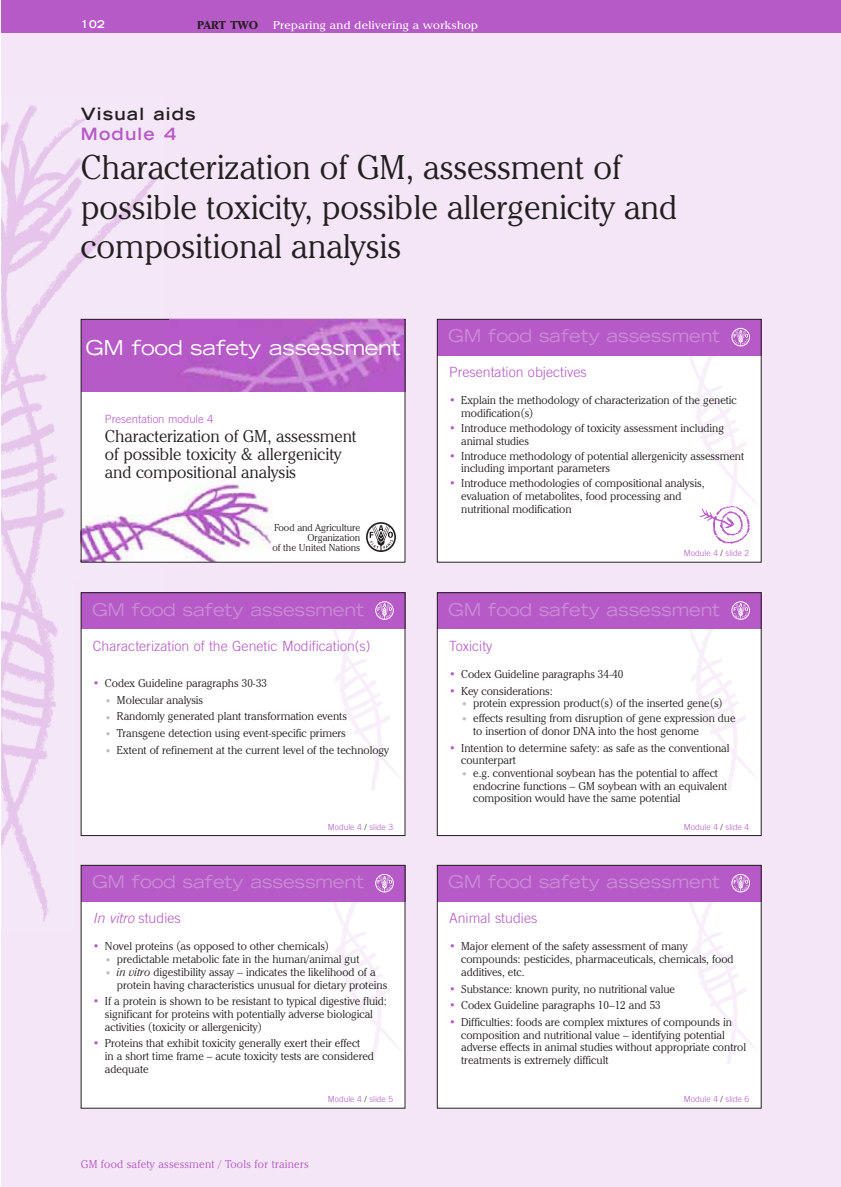
<style>
.page{position:relative;width:841px;height:1187px;background:#fff}
.page>*{position:absolute;margin:0;border:0;box-sizing:border-box;transform-origin:0 0}
.t1{font:300 33.9px/39.5px "Cheltenham IT Cby BT";color:#231f20}
.t2{font:expanded 20.4px "Trade Gothic LH";letter-spacing:-.015em;color:#fff}
.t3{font:expanded 17.7px "Trade Gothic LH";letter-spacing:-.015em;color:#cb8bd7}
.t4{font:300 16.95px/18.3px "Cheltenham IT Cby BT";color:#231f20}
.t5{font:700 expanded 16.95px "Trade Gothic LH";letter-spacing:.07em;color:#231f20}
.t6{font:700 expanded 16.95px "Trade Gothic LH";letter-spacing:.07em;color:#b55ac6}
.t7{font:300 14.1px "Trade Gothic";color:#b55ac6}
.t8{font:italic 300 14.1px "Trade Gothic";color:#b55ac6}
.t9{font:300 11.25px/12.8px "Cheltenham IT Cby BT";color:#231f20}
.t10{font:300 11.25px "Cheltenham IT Cby BT";letter-spacing:.025em;color:#b55ac6}
.t11{font:11.25px "Cheltenham IT Cby BT";letter-spacing:.025em;color:#fff;scale:1.04 1}
.t12{font:300 11.25px "Trade Gothic";color:#b55ac6}
.t13{font:700 11.25px "Cheltenham IT Cby BT";letter-spacing:.03em;color:#231f20;scale:1.04 1}
.t14{font:700 expanded 10.65px "Trade Gothic LH";color:#fff}
.t15{font:300 9.9px/9.9px "Cheltenham IT Cby BT";color:#231f20;text-align:right}
.t16{font:300 8.4px "Trade Gothic";color:#b55ac6}
.s1{color:#b55ac6}
.s2{color:#bcbec0}
.s3{color:#bbbdc0}
.s4{color:#231f20}
.s5{font-style:normal}
.s6{font-style:italic}
</style>
<div class="page">
<div style="left:1px;top:0;width:839px;height:1186px;background:#f4e6f6"></div>
<div style="left:1px;top:0;width:839px;height:32px;background:#b55ac6"></div>
<img style="left:1px;top:105px;width:163px;height:475px">
<img style="left:1px;top:580px;width:57px;height:342px">
<div style="left:81px;top:319px;width:324px;height:243px;background:#fff"></div>
<img style="left:83px;top:480px;width:189px;height:80px">
<div style="left:81px;top:319px;width:324px;height:72px;background:#b55ac6"></div>
<svg style="left:366px;top:522px;width:30px;height:30px"></svg>
<img style="left:183px;top:320px;width:220px;height:71px">
<div style="left:437px;top:319px;width:324px;height:243px;background:#fff"></div>
<img style="left:660px;top:355px;width:99px;height:151px">
<div style="left:437px;top:319px;width:324px;height:36px;background:#b55ac6"></div>
<svg style="left:731px;top:328px;width:19px;height:18px"></svg>
<div style="left:437px;top:319px;width:324px;height:243px;border:1px solid #231f20"></div>
<svg style="left:699px;top:506px;width:51px;height:37px"></svg>
<div style="left:81px;top:592px;width:324px;height:243px;background:#fff"></div>
<img style="left:304px;top:628px;width:99px;height:162px">
<div style="left:81px;top:592px;width:324px;height:36px;background:#b55ac6"></div>
<svg style="left:375px;top:601px;width:19px;height:18px"></svg>
<div style="left:437px;top:592px;width:324px;height:243px;background:#fff"></div>
<img style="left:660px;top:628px;width:99px;height:162px">
<div style="left:437px;top:592px;width:324px;height:36px;background:#b55ac6"></div>
<svg style="left:731px;top:601px;width:19px;height:18px"></svg>
<div style="left:437px;top:592px;width:324px;height:243px;border:1px solid #231f20"></div>
<div style="left:81px;top:864px;width:324px;height:243px;background:#fff"></div>
<img style="left:304px;top:900px;width:99px;height:162px">
<div style="left:81px;top:864px;width:324px;height:36px;background:#b55ac6"></div>
<svg style="left:375px;top:873px;width:19px;height:19px"></svg>
<div style="left:437px;top:864px;width:324px;height:243px;background:#fff"></div>
<img style="left:660px;top:900px;width:99px;height:162px">
<div style="left:437px;top:864px;width:324px;height:36px;background:#b55ac6"></div>
<svg style="left:731px;top:873px;width:19px;height:19px"></svg>
<div style="left:437px;top:864px;width:324px;height:243px;border:1px solid #231f20"></div>
<p class="t14" style="left:81px;top:20px;width:25px">102</p>
<p class="t13" style="left:197px;top:20px;width:60px">PART TWO</p>
<p class="t11" style="left:273px;top:21px;width:198px">Preparing and delivering a workshop</p>
<h3 class="t5" style="left:81px;top:107px;width:116px">Visual aids</h3>
<h3 class="t6" style="left:81px;top:127px;width:97px">Module 4</h3>
<h1 class="t1" style="left:81px;top:150px;width:597px">Characterization of GM, assessment of possible toxicity, possible allergenicity and compositional analysis</h1>
<h2 class="t2" style="left:85px;top:340px;width:317px">GM food safety assessment</h2>
<p class="t12" style="left:105px;top:415px;width:110px">Presentation module 4</p>
<h3 class="t4" style="left:105px;top:427px;width:253px">Characterization of GM, assessment of possible toxicity &amp; allergenicity and compositional analysis</h3>
<p class="t15" style="left:272px;top:523px;width:89px">Food and Agriculture<br>Organization<br>of the United Nations</p>
<h3 class="t3" style="left:92px;top:602px;width:273px">GM food safety assessment</h3>
<p class="t7" style="left:93px;top:640px;width:279px">Characterization of the Genetic Modification(s)</p>
<p class="t9" style="left:93px;top:677px;width:176px"><span class="s1">•</span> Codex Guideline paragraphs 30-33</p>
<p class="t9" style="left:105px;top:694px;width:100px"><span class="s2">•</span> Molecular analysis</p>
<p class="t9" style="left:105px;top:710px;width:243px"><span class="s3">•</span> Randomly generated plant transformation events</p>
<p class="t9" style="left:105px;top:727px;width:242px"><span class="s3">•</span> Transgene detection using event-specific primers</p>
<p class="t9" style="left:105px;top:744px;width:285px"><span class="s3">•</span> Extent of refinement at the current level of the technology</p>
<p class="t16" style="left:328px;top:823px;width:67px">Module 4 <span class="s4">/</span> slide 3</p>
<h3 class="t3" style="left:92px;top:875px;width:273px">GM food safety assessment</h3>
<p class="t8" style="left:93px;top:912px;width:89px">In vitro<span class="s5">studies</span></p>
<p class="t9" style="left:93px;top:940px;width:238px"><span class="s1">•</span> Novel proteins (as opposed to other chemicals)</p>
<p class="t9" style="left:105px;top:953px;width:256px"><span class="s3">•</span> predictable metabolic fate in the human/animal gut</p>
<p class="t9" style="left:117px;top:966px;width:272px;text-indent:-12px"><span class="s3">•</span> <span class="s6">in vitro</span> digestibility assay – indicates the likelihood of a protein having characteristics unusual for dietary proteins</p>
<p class="t9" style="left:105px;top:995px;width:283px;text-indent:-12px"><span class="s1">•</span> If a protein is shown to be resistant to typical digestive fluid: significant for proteins with potentially adverse biological activities (toxicity or allergenicity)</p>
<p class="t9" style="left:105px;top:1037px;width:270px;text-indent:-12px"><span class="s1">•</span> Proteins that exhibit toxicity generally exert their effect<br>in a short time frame – acute toxicity tests are considered adequate</p>
<p class="t16" style="left:328px;top:1096px;width:67px">Module 4 <span class="s4">/</span> slide 5</p>
<p class="t10" style="left:81px;top:1159px;width:229px">GM food safety assessment / Tools for trainers</p>
<h3 class="t3" style="left:448px;top:329px;width:273px">GM food safety assessment</h3>
<p class="t7" style="left:449px;top:367px;width:139px">Presentation objectives</p>
<p class="t9" style="left:461px;top:395px;width:277px;text-indent:-12px"><span class="s1">•</span> Explain the methodology of characterization of the genetic modification(s)</p>
<p class="t9" style="left:461px;top:422px;width:264px;text-indent:-12px"><span class="s1">•</span> Introduce methodology of toxicity assessment including animal studies</p>
<p class="t9" style="left:461px;top:450px;width:284px;text-indent:-12px"><span class="s1">•</span> Introduce methodology of potential allergenicity assessment including important parameters</p>
<p class="t9" style="left:461px;top:477px;width:245px;text-indent:-12px"><span class="s1">•</span> Introduce methodologies of compositional analysis, evaluation of metabolites, food processing and nutritional modification</p>
<p class="t16" style="left:683px;top:550px;width:67px">Module 4 <span class="s4">/</span> slide 2</p>
<h3 class="t3" style="left:448px;top:602px;width:273px">GM food safety assessment</h3>
<p class="t7" style="left:449px;top:640px;width:45px">Toxicity</p>
<p class="t9" style="left:449px;top:668px;width:176px"><span class="s1">•</span> Codex Guideline paragraphs 34-40</p>
<p class="t9" style="left:449px;top:684px;width:105px"><span class="s1">•</span> Key considerations:</p>
<p class="t9" style="left:461px;top:697px;width:263px"><span class="s3">•</span> protein expression product(s) of the inserted gene(s)</p>
<p class="t9" style="left:473px;top:712px;width:264px;text-indent:-12px"><span class="s3">•</span> effects resulting from disruption of gene expression due to insertion of donor DNA into the host genome</p>
<p class="t9" style="left:461px;top:741px;width:270px;text-indent:-12px"><span class="s1">•</span> Intention to determine safety: as safe as the conventional counterpart</p>
<p class="t9" style="left:473px;top:767px;width:256px;text-indent:-12px"><span class="s3">•</span> e.g. conventional soybean has the potential to affect endocrine functions – GM soybean with an equivalent composition would have the same potential</p>
<p class="t16" style="left:683px;top:823px;width:67px">Module 4 <span class="s4">/</span> slide 4</p>
<h3 class="t3" style="left:448px;top:875px;width:273px">GM food safety assessment</h3>
<p class="t7" style="left:449px;top:912px;width:90px">Animal studies</p>
<p class="t9" style="left:461px;top:940px;width:274px;text-indent:-12px"><span class="s1">•</span> Major element of the safety assessment of many compounds: pesticides, pharmaceuticals, chemicals, food additives, etc.</p>
<p class="t9" style="left:449px;top:982px;width:227px"><span class="s1">•</span> Substance: known purity, no nutritional value</p>
<p class="t9" style="left:449px;top:999px;width:213px"><span class="s1">•</span> Codex Guideline paragraphs 10–12 and 53</p>
<p class="t9" style="left:461px;top:1016px;width:286px;text-indent:-12px"><span class="s1">•</span> Difficulties: foods are complex mixtures of compounds in composition and nutritional value – identifying potential adverse effects in animal studies without appropriate control treatments is extremely difficult</p>
<p class="t16" style="left:683px;top:1096px;width:67px">Module 4 <span class="s4">/</span> slide 6</p>
</div>
